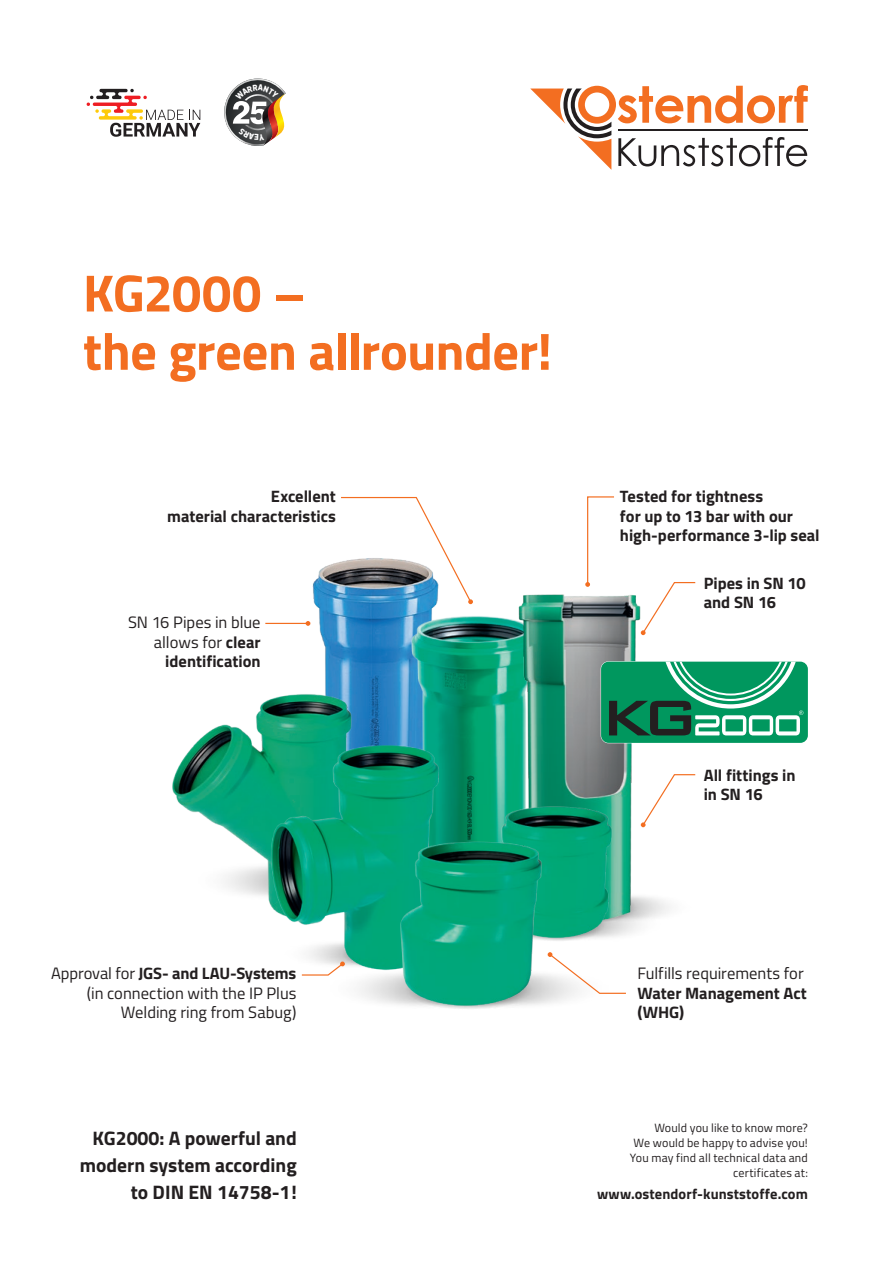
<style>
.page{position:relative;width:893px;height:1263px;background:#fff}
.page>*{position:absolute;margin:0;border:0;box-sizing:border-box;transform-origin:0 0}
.t1{font:700 52.5px/58.2px "Titillium";letter-spacing:-.01em;color:#f36e21}
.t2{font:700 19.5px/27px "Titillium";color:#231f20;text-align:right}
.t3{font:700 16.5px/19.5px "Titillium";color:#231f20}
.t4{font:16.5px/19.5px "Titillium";color:#231f20;text-align:right}
.t5{font:700 14.55px "Titillium";letter-spacing:.005em;color:#231f20}
.t6{font:12px/15px "Titillium";letter-spacing:.015em;color:#231f20;text-align:right}
.s1{font-weight:700}
</style>
<div class="page">
<img style="left:265px;top:562px;width:131px;height:170px">
<img style="left:396px;top:604px;width:95px;height:214px">
<img style="left:172px;top:663px;width:218px;height:231px">
<img style="left:252px;top:732px;width:225px;height:262px">
<img style="left:491px;top:594px;width:158px;height:328px">
<img style="left:479px;top:794px;width:139px;height:147px">
<img style="left:387px;top:818px;width:166px;height:191px">
<div style="left:601px;top:662px;width:207px;height:81px;background:#00975e;border-radius:8px"></div>
<svg style="left:609px;top:662px;width:194px;height:73px"></svg>
<svg style="left:340px;top:496px;width:133px;height:108px"></svg>
<svg style="left:585px;top:496px;width:29px;height:91px"></svg>
<svg style="left:641px;top:582px;width:55px;height:53px"></svg>
<svg style="left:641px;top:773px;width:55px;height:54px"></svg>
<svg style="left:548px;top:952px;width:78px;height:42px"></svg>
<svg style="left:301px;top:961px;width:44px;height:15px"></svg>
<hr style="left:265px;top:623px;width:43px;height:1px;background:#f36e21">
<svg style="left:306px;top:621px;width:4px;height:5px"></svg>
<svg style="left:530px;top:85px;width:278px;height:85px"></svg>
<svg style="left:87px;top:89px;width:113px;height:48px"></svg>
<svg style="left:224px;top:79px;width:62px;height:67px"></svg>
<h1 class="t1" style="left:83px;top:261px;width:471px">KG2000 –<br>the green allrounder!</h1>
<p class="t3" style="left:167px;top:486px;width:170px;text-align:right">Excellent<br>material characteristics</p>
<p class="t4" style="left:128px;top:612px;width:134px">SN 16 Pipes in blue allows for <span class="s1">clear identification</span></p>
<p class="t3" style="left:620px;top:486px;width:201px">Tested for tightness<br>for up to 13 bar with our high-performance 3-lip seal</p>
<p class="t3" style="left:704px;top:572px;width:103px">Pipes in SN 10 and SN 16</p>
<p class="t3" style="left:704px;top:764px;width:93px">All fittings in in SN 16</p>
<p class="t4" style="left:51px;top:963px;width:247px">Approval for <span class="s1">JGS- and LAU-Systems </span>(in connection with the IP Plus<br>Welding ring from Sabug)</p>
<p class="t2" style="left:80px;top:1124px;width:219px">KG2000: A powerful and modern system according to DIN EN 14758-1!</p>
<p class="t4" style="left:637px;top:963px;width:168px">Fulfills requirements for</p>
<p class="t3" style="left:637px;top:982px;width:171px">Water Management Act (WHG)</p>
<p class="t6" style="left:630px;top:1119px;width:179px">Would you like to know more?<br>We would be happy to advise you!<br>You may find all technical data and certificates at:</p>
<p class="t5" style="left:597px;top:1183px;width:212px">www.ostendorf-kunststoffe.com</p>
</div>
